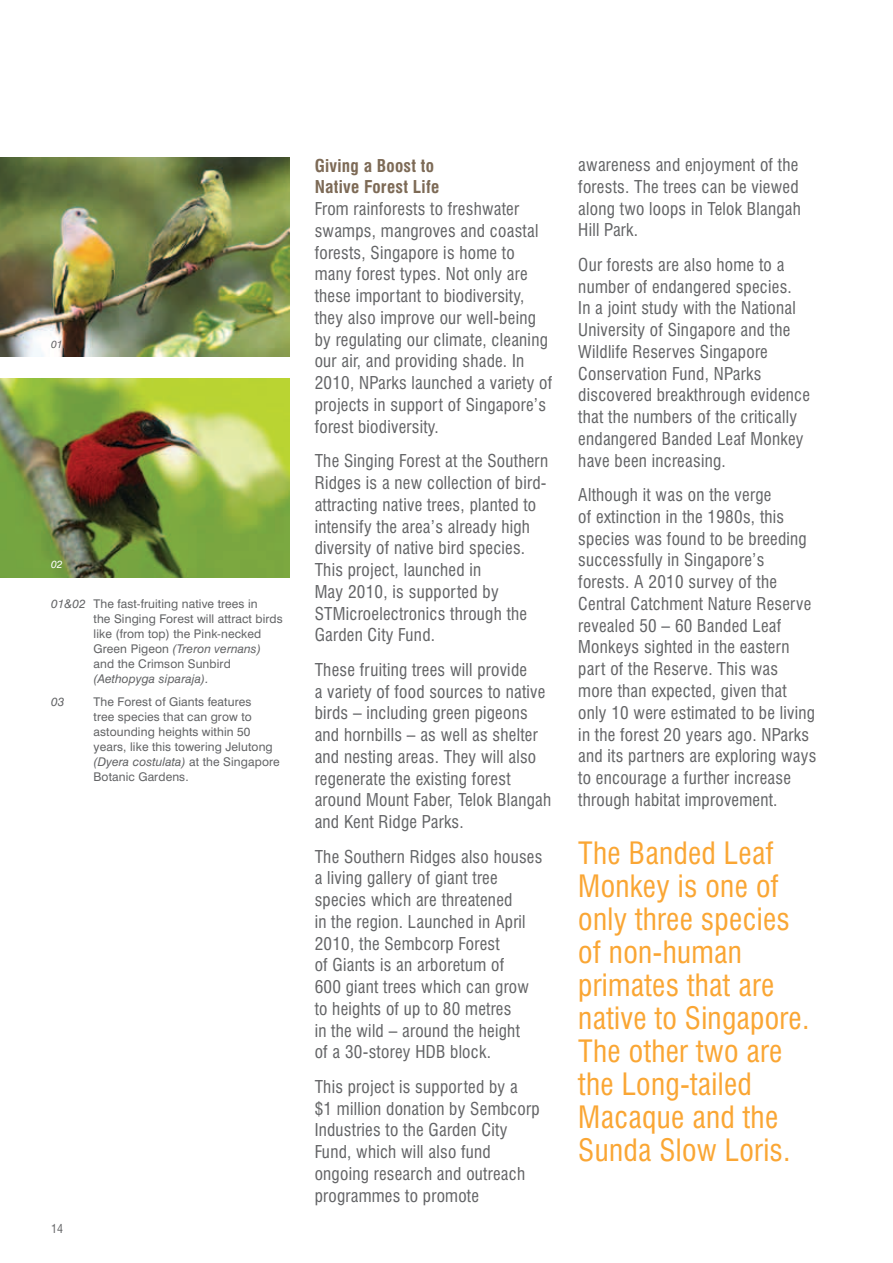
<style>
.page{position:relative;width:893px;height:1263px;background:#fff}
.page>*{position:absolute;margin:0;border:0;box-sizing:border-box;transform-origin:0 0}
.t1{font:condensed 30px/33px "Swiss 721 BT";letter-spacing:.01em;color:#faa634}
.t2{font:condensed 17.25px/21.8px "Swiss 721 BT";letter-spacing:.015em;color:#636466}
.t3{font:700 condensed 17.25px/21.8px "Swiss 721 BT";letter-spacing:.015em;color:#7d6a56}
.t4{font:12px/15px "Swiss 721 BT";letter-spacing:.01em;color:#636466}
.t5{font:italic 12px "Swiss 721 BT";letter-spacing:.01em;color:#636466}
.t6{font:condensed 12px "Swiss 721 BT";color:#636466}
.t7{font:italic 10.5px "Swiss 721 BT";color:#636466}
.t8{font:italic 10.5px "Swiss 721 BT";color:#fff}
.s1{font-style:italic}
</style>
<div class="page">
<img style="left:0;top:378px;width:289px;height:199px">
<img style="left:0;top:158px;width:289px;height:199px">
<p class="t7" style="left:51px;top:338px;width:13px">01</p>
<p class="t8" style="left:51px;top:558px;width:13px">02</p>
<p class="t4" style="left:94px;top:596px;width:191px;text-indent:-43px"><span class="s1">01&amp;02</span> The fast-fruiting native trees in<br>the Singing Forest will attract birds like (from top) the Pink-necked<br>Green Pigeon <span class="s1">(Treron vernans) </span>and the Crimson Sunbird</p>
<p class="t5" style="left:94px;top:671px;width:117px">(Aethopyga siparaja).</p>
<p class="t5" style="left:51px;top:695px;width:15px">03</p>
<p class="t4" style="left:94px;top:694px;width:188px">The Forest of Giants features<br>tree species that can grow to astounding heights within 50 years, like this towering Jelutong <span class="s1">(Dyera costulata)</span> at the Singapore<br>Botanic Gardens.</p>
<p class="t6" style="left:51px;top:1221px;width:13px">14</p>
<p class="t3" style="left:315px;top:155px;width:126px">Giving a Boost to<br>Native Forest Life</p>
<p class="t2" style="left:315px;top:198px;width:239px">From rainforests to freshwater swamps, mangroves and coastal forests, Singapore is home to many forest types. Not only are these important to biodiversity, they also improve our well-being by regulating our climate, cleaning our air, and providing shade. In<br>2010, NParks launched a variety of projects in support of Singapore’s forest biodiversity.</p>
<p class="t2" style="left:315px;top:450px;width:235px">The Singing Forest at the Southern<br>Ridges is a new collection of bird&shy;attracting native trees, planted to intensify the area’s already high diversity of native bird species.<br>This project, launched in<br>May 2010, is supported by<br>STMicroelectronics through the<br>Garden City Fund.</p>
<p class="t2" style="left:315px;top:659px;width:238px">These fruiting trees will provide<br>a variety of food sources to native birds – including green pigeons and hornbills – as well as shelter and nesting areas. They will also regenerate the existing forest around Mount Faber, Telok Blangah and Kent Ridge Parks.</p>
<p class="t2" style="left:315px;top:845px;width:229px">The Southern Ridges also houses a living gallery of giant tree species which are threatened<br>in the region. Launched in April<br>2010, the Sembcorp Forest<br>of Giants is an arboretum of<br>600 giant trees which can grow to heights of up to 80 metres<br>in the wild – around the height<br>of a 30-storey HDB block.</p>
<p class="t2" style="left:315px;top:1076px;width:226px">This project is supported by a<br>$1 million donation by Sembcorp<br>Industries to the Garden City<br>Fund, which will also fund ongoing research and outreach programmes to promote</p>
<p class="t2" style="left:578px;top:154px;width:224px">awareness and enjoyment of the forests. The trees can be viewed along two loops in Telok Blangah<br>Hill Park.</p>
<p class="t2" style="left:578px;top:254px;width:233px">Our forests are also home to a number of endangered species.<br>In a joint study with the National<br>University of Singapore and the<br>Wildlife Reserves Singapore<br>Conservation Fund, NParks discovered breakthrough evidence that the numbers of the critically endangered Banded Leaf Monkey have been increasing.</p>
<p class="t2" style="left:578px;top:484px;width:240px">Although it was on the verge<br>of extinction in the 1980s, this species was found to be breeding successfully in Singapore’s forests. A 2010 survey of the<br>Central Catchment Nature Reserve revealed 50 – 60 Banded Leaf<br>Monkeys sighted in the eastern part of the Reserve. This was more than expected, given that only 10 were estimated to be living in the forest 20 years ago. NParks and its partners are exploring ways to encourage a further increase through habitat improvement.</p>
<h1 class="t1" style="left:578px;top:836px;width:233px">The Banded Leaf<br>Monkey is one of only three species of non-human primates that are native to Singapore.<br>The other two are the Long-tailed<br>Macaque and the<br>Sunda Slow Loris.</h1>
</div>
